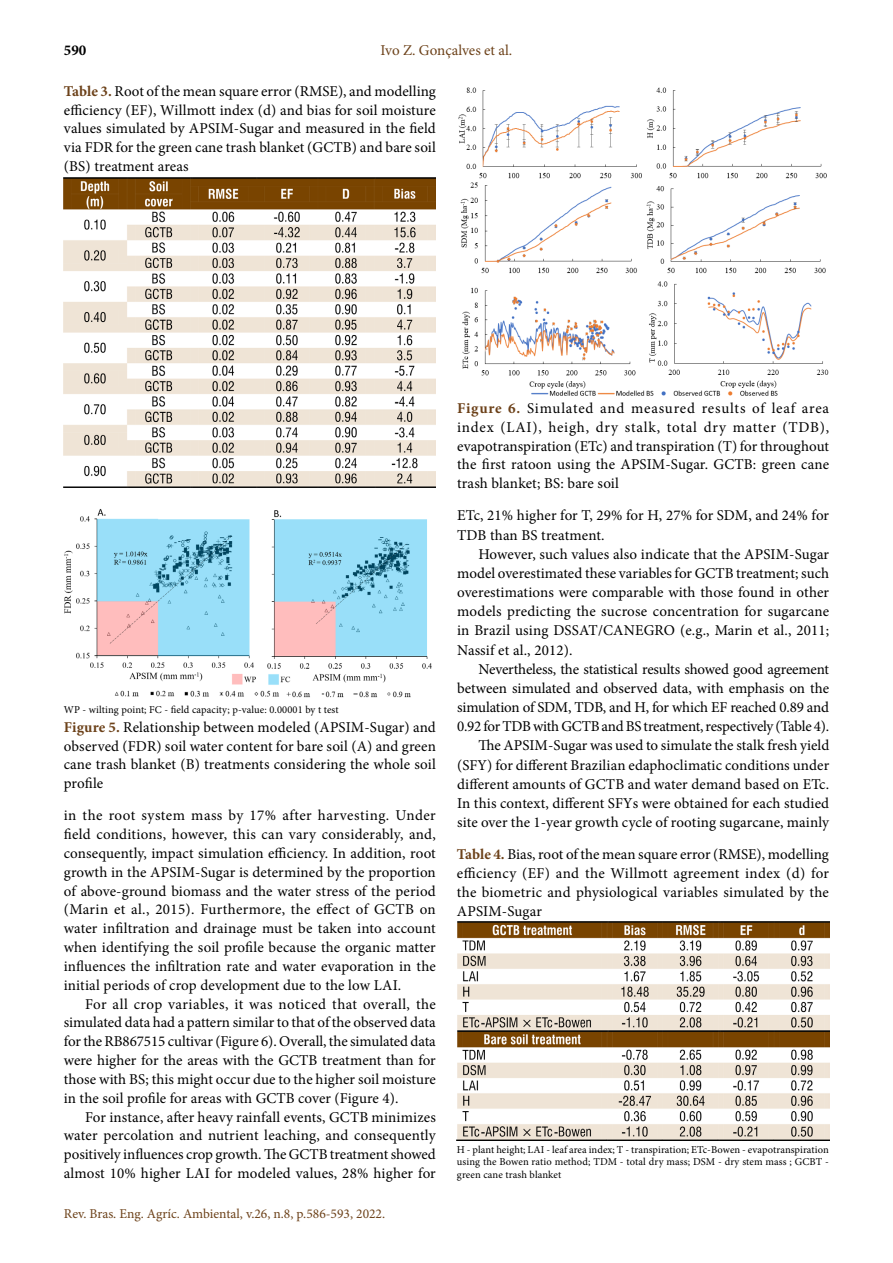
<style>
.page{position:relative;width:893px;height:1263px;background:#fff}
.page>*{position:absolute;margin:0;border:0;box-sizing:border-box;transform-origin:0 0}
.t1{font:15px/18.8px "Minion Pro";letter-spacing:.005em;color:#000;text-align:justify}
.t2{font:15px "Minion Pro";color:#6c4119}
.t3{font:700 15px "Minion Pro";color:#000}
.t4{font:13.5px "Minion Pro";color:#6c4119}
.t5{font:10.5px/12.6px "Minion Pro";letter-spacing:.01em;color:#000;text-align:justify}
.s1{font-weight:700;color:#6c4119}
</style>
<div class="page">
<img style="left:64px;top:509px;width:368px;height:189px">
<img style="left:64px;top:177px;width:372px;height:311px">
<img style="left:458px;top:87px;width:371px;height:309px">
<img style="left:457px;top:922px;width:372px;height:219px">
<p class="t3" style="left:64px;top:40px;width:24px">590</p>
<p class="t2" style="left:381px;top:40px;width:133px">Ivo Z. Gonçalves et al.</p>
<p class="t1" style="left:64px;top:82px;width:373px"><span class="s1">Table 3.</span> Root of the mean square error (RMSE), and modelling efficiency (EF), Willmott index (d) and bias for soil moisture values simulated by APSIM-Sugar and measured in the field via FDR for the green cane trash blanket (GCTB) and bare soil (BS) treatment areas</p>
<p class="t5" style="left:64px;top:703px;width:276px">WP - wilting point; FC - field capacity; p-value: 0.00001 by t test</p>
<p class="t1" style="left:64px;top:718px;width:374px"><span class="s1">Figure 5.</span> Relationship between modeled (APSIM-Sugar) and observed (FDR) soil water content for bare soil (A) and green cane trash blanket (B) treatments considering the whole soil profile</p>
<p class="t1" style="left:64px;top:806px;width:374px">in the root system mass by 17% after harvesting. Under field conditions, however, this can vary considerably, and, consequently, impact simulation efficiency. In addition, root growth in the APSIM-Sugar is determined by the proportion of above-ground biomass and the water stress of the period (Marin et al., 2015). Furthermore, the effect of GCTB on water infiltration and drainage must be taken into account when identifying the soil profile because the organic matter influences the infiltration rate and water evaporation in the initial periods of crop development due to the low LAI.</p>
<p class="t1" style="left:64px;top:994px;width:374px;text-indent:21px">For all crop variables, it was noticed that overall, the simulated data had a pattern similar to that of the observed data for the RB867515 cultivar (Figure 6). Overall, the simulated data were higher for the areas with the GCTB treatment than for those with BS; this might occur due to the higher soil moisture in the soil profile for areas with GCTB cover (Figure 4).</p>
<p class="t1" style="left:64px;top:1107px;width:374px;text-indent:21px">For instance, after heavy rainfall events, GCTB minimizes water percolation and nutrient leaching, and consequently positively influences crop growth. The GCTB treatment showed almost 10% higher LAI for modeled values, 28% higher for</p>
<p class="t4" style="left:64px;top:1204px;width:323px">Rev. Bras. Eng. Agríc. Ambiental, v.26, n.8, p.586-593, 2022.</p>
<p class="t1" style="left:457px;top:399px;width:374px"><span class="s1">Figure 6.</span> Simulated and measured results of leaf area index (LAI), heigh, dry stalk, total dry matter (TDB), evapotranspiration (ETc) and transpiration (T) for throughout the first ratoon using the APSIM-Sugar. GCTB: green cane trash blanket; BS: bare soil</p>
<p class="t1" style="left:457px;top:506px;width:374px;line-height:19.2px">ETc, 21% higher for T, 29% for H, 27% for SDM, and 24% for<br>TDB than BS treatment.</p>
<p class="t1" style="left:457px;top:544px;width:374px;line-height:19.2px;text-indent:21px">However, such values also indicate that the APSIM-Sugar model overestimated these variables for GCTB treatment; such overestimations were comparable with those found in other models predicting the sucrose concentration for sugarcane in Brazil using DSSAT/CANEGRO (e.g., Marin et al., 2011; Nassif et al., 2012).</p>
<p class="t1" style="left:457px;top:659px;width:374px;line-height:19.2px;text-align:right">Nevertheless, the statistical results showed good agreement between simulated and observed data, with emphasis on the simulation of SDM, TDB, and H, for which EF reached 0.89 and 0.92 for TDB with GCTB and BS treatment, respectively (Table 4).<br>The APSIM-Sugar was used to simulate the stalk fresh yield (SFY) for different Brazilian edaphoclimatic conditions under different amounts of GCTB and water demand based on ETc.<br>In this context, different SFYs were obtained for each studied site over the 1-year growth cycle of rooting sugarcane, mainly</p>
<p class="t1" style="left:457px;top:845px;width:374px"><span class="s1">Table 4.</span> Bias, root of the mean square error (RMSE), modelling efficiency (EF) and the Willmott agreement index (d) for the biometric and physiological variables simulated by the APSIM-Sugar</p>
<p class="t5" style="left:457px;top:1143px;width:373px">H - plant height; LAI - leaf area index; T - transpiration; ETc-Bowen - evapotranspiration using the Bowen ratio method; TDM - total dry mass; DSM - dry stem mass ; GCBT - green cane trash blanket</p>
</div>
